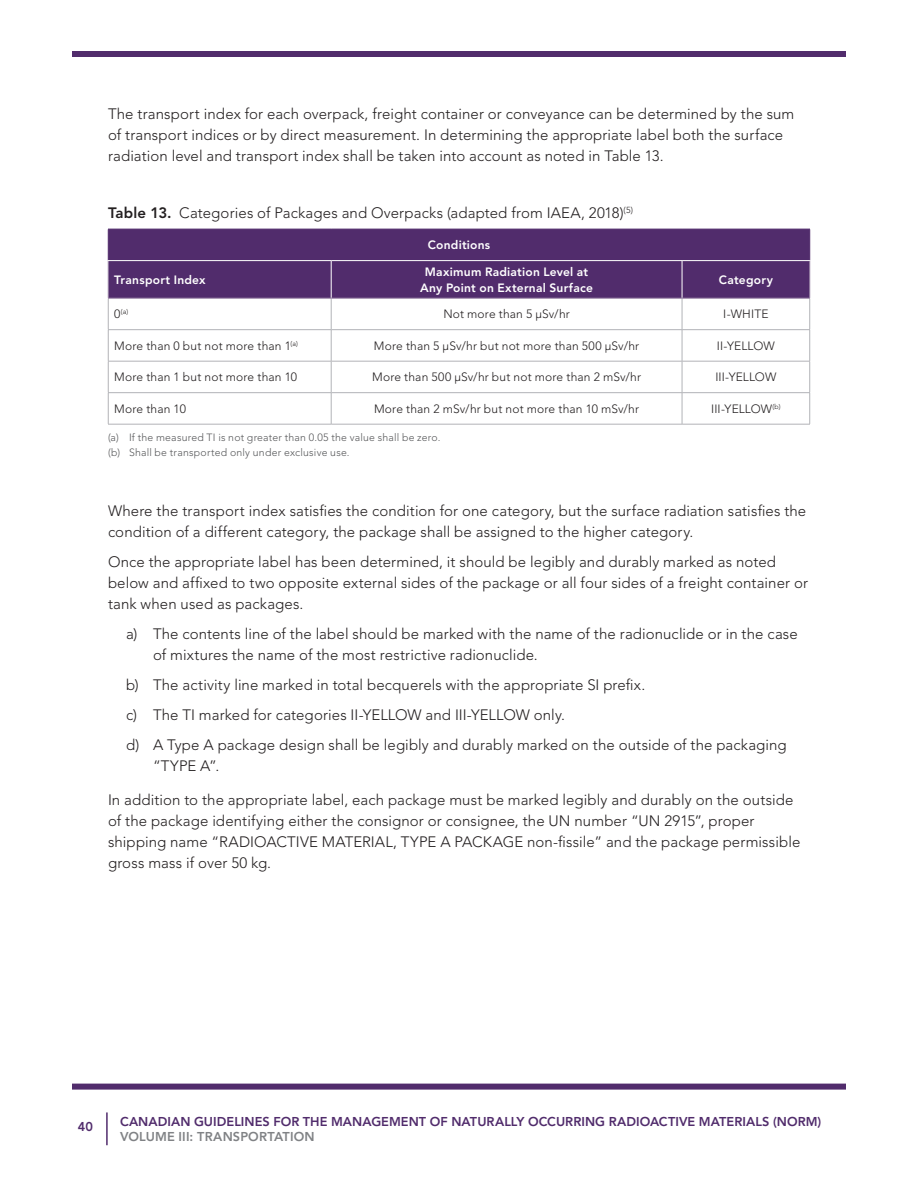
<style>
.page{position:relative;width:918px;height:1188px;background:#fff}
.page>*{position:absolute;margin:0;border:0;box-sizing:border-box;transform-origin:0 0}
.t1{font:300 15px/21px "Avenir LT Std";letter-spacing:.005em;color:#231f20}
.t2{font:800 12.75px "Avenir LT Std";letter-spacing:.005em;color:#512c6c}
.t3{font:800 12.75px "Avenir LT Std";letter-spacing:.015em;color:#808285}
.t4{font:300 12px "Avenir LT Std";letter-spacing:.015em;color:#231f20}
.t5{font:800 12px/16.5px "Avenir LT Std";letter-spacing:.02em;color:#fff;text-align:center}
.t6{font:300 10.5px/15px "Avenir LT Std";letter-spacing:.02em;color:#57585a}
.t7{font:300 7.05px "Avenir LT Std";color:#231f20}
.s1{font-weight:800}
.s2{font-size:12px}
</style>
<div class="page">
<div style="left:72px;top:51px;width:774px;height:6px;background:#512c6c"></div>
<div style="left:72px;top:1084px;width:774px;height:6px;background:#512c6c"></div>
<hr style="left:106px;top:1112px;width:2px;height:33px;background:#512c6c">
<div style="left:109px;top:230px;width:700px;height:68px;background:#512c6c"></div>
<hr style="left:331px;top:261px;width:1px;height:37px;background:#fff">
<hr style="left:682px;top:261px;width:1px;height:37px;background:#fff">
<hr style="left:108px;top:298px;width:1px;height:31px;background:#b2b3b7">
<hr style="left:331px;top:298px;width:1px;height:31px;background:#b2b3b7">
<hr style="left:682px;top:298px;width:1px;height:31px;background:#b2b3b7">
<hr style="left:809px;top:298px;width:1px;height:31px;background:#b2b3b7">
<hr style="left:108px;top:329px;width:223px;height:1px;background:#b2b3b7">
<hr style="left:108px;top:330px;width:1px;height:31px;background:#b2b3b7">
<hr style="left:331px;top:329px;width:351px;height:1px;background:#b2b3b7">
<hr style="left:331px;top:330px;width:1px;height:31px;background:#b2b3b7">
<hr style="left:682px;top:329px;width:128px;height:1px;background:#b2b3b7">
<hr style="left:682px;top:330px;width:1px;height:31px;background:#b2b3b7">
<hr style="left:809px;top:330px;width:1px;height:31px;background:#b2b3b7">
<hr style="left:108px;top:361px;width:223px;height:1px;background:#b2b3b7">
<hr style="left:108px;top:361px;width:1px;height:31px;background:#b2b3b7">
<hr style="left:331px;top:361px;width:351px;height:1px;background:#b2b3b7">
<hr style="left:331px;top:361px;width:1px;height:31px;background:#b2b3b7">
<hr style="left:682px;top:361px;width:128px;height:1px;background:#b2b3b7">
<hr style="left:682px;top:361px;width:1px;height:31px;background:#b2b3b7">
<hr style="left:809px;top:361px;width:1px;height:31px;background:#b2b3b7">
<hr style="left:108px;top:392px;width:223px;height:1px;background:#b2b3b7">
<hr style="left:108px;top:393px;width:1px;height:31px;background:#b2b3b7">
<hr style="left:331px;top:392px;width:351px;height:1px;background:#b2b3b7">
<hr style="left:331px;top:393px;width:1px;height:31px;background:#b2b3b7">
<hr style="left:682px;top:392px;width:128px;height:1px;background:#b2b3b7">
<hr style="left:682px;top:393px;width:1px;height:31px;background:#b2b3b7">
<hr style="left:809px;top:393px;width:1px;height:31px;background:#b2b3b7">
<hr style="left:108px;top:424px;width:223px;height:1px;background:#b2b3b7">
<hr style="left:331px;top:424px;width:351px;height:1px;background:#b2b3b7">
<hr style="left:682px;top:424px;width:128px;height:1px;background:#b2b3b7">
<hr style="left:108px;top:261px;width:1px;height:37px;background:#9680a3">
<hr style="left:108px;top:298px;width:223px;height:1px;background:#9680a3">
<hr style="left:331px;top:298px;width:351px;height:1px;background:#9680a3">
<hr style="left:682px;top:298px;width:128px;height:1px;background:#9680a3">
<hr style="left:108px;top:229px;width:223px;height:1px;background:#512c6c">
<hr style="left:108px;top:229px;width:1px;height:31px;background:#512c6c">
<hr style="left:331px;top:229px;width:351px;height:1px;background:#512c6c">
<hr style="left:682px;top:229px;width:128px;height:1px;background:#512c6c">
<hr style="left:809px;top:229px;width:1px;height:31px;background:#512c6c">
<hr style="left:108px;top:260px;width:223px;height:1px;background:#fff">
<hr style="left:331px;top:260px;width:351px;height:1px;background:#fff">
<hr style="left:682px;top:260px;width:128px;height:1px;background:#fff">
<hr style="left:809px;top:261px;width:1px;height:37px;background:#9680a3">
<p class="t1" style="left:108px;top:104px;width:688px">The transport index for each overpack, freight container or conveyance can be determined by the sum of transport indices or by direct measurement. In determining the appropriate label both the surface radiation level and transport index shall be taken into account as noted in Table 13.</p>
<p class="t1" style="left:108px;top:203px;width:527px"><span class="s1">Table 13.</span> Categories of Packages and Overpacks (adapted from IAEA, 2018)<sup>(5)</sup></p>
<p class="t5" style="left:428px;top:237px;width:64px">Conditions</p>
<p class="t5" style="left:114px;top:272px;width:93px">Transport Index</p>
<p class="t5" style="left:420px;top:263px;width:174px">Maximum Radiation Level at<br>Any Point on External Surface</p>
<p class="t5" style="left:719px;top:272px;width:56px">Category</p>
<p class="t7" style="left:114px;top:308px;width:16px"><span class="s2">0</span>(a)</p>
<p class="t4" style="left:443px;top:307px;width:128px">Not more than 5 µSv/hr</p>
<p class="t4" style="left:723px;top:307px;width:47px">I-WHITE</p>
<p class="t4" style="left:114px;top:339px;width:185px">More than 0 but not more than 1<sup>(a)</sup></p>
<p class="t4" style="left:374px;top:339px;width:267px">More than 5 µSv/hr but not more than 500 µSv/hr</p>
<p class="t4" style="left:717px;top:339px;width:59px">II-YELLOW</p>
<p class="t4" style="left:114px;top:370px;width:184px">More than 1 but not more than 10</p>
<p class="t4" style="left:372px;top:370px;width:270px">More than 500 µSv/hr but not more than 2 mSv/hr</p>
<p class="t4" style="left:715px;top:370px;width:63px">III-YELLOW</p>
<p class="t4" style="left:114px;top:402px;width:73px">More than 10</p>
<p class="t4" style="left:374px;top:402px;width:267px">More than 2 mSv/hr but not more than 10 mSv/hr</p>
<p class="t4" style="left:711px;top:402px;width:71px">III-YELLOW<sup>(b)</sup></p>
<p class="t6" style="left:108px;top:430px;width:334px">(a) If the measured TI is not greater than 0.05 the value shall be zero. (b) Shall be transported only under exclusive use.</p>
<p class="t1" style="left:108px;top:500px;width:700px">Where the transport index satisfies the condition for one category, but the surface radiation satisfies the condition of a different category, the package shall be assigned to the higher category.</p>
<p class="t1" style="left:108px;top:551px;width:702px">Once the appropriate label has been determined, it should be legibly and durably marked as noted below and affixed to two opposite external sides of the package or all four sides of a freight container or tank when used as packages.</p>
<p class="t1" style="left:153px;top:623px;width:646px;text-indent:-27px">a) The contents line of the label should be marked with the name of the radionuclide or in the case of mixtures the name of the most restrictive radionuclide.</p>
<p class="t1" style="left:126px;top:670px;width:662px;line-height:30px">b) The activity line marked in total becquerels with the appropriate SI prefix.<br>c) The TI marked for categories II-YELLOW and III-YELLOW only.<br>d) A Type A package design shall be legibly and durably marked on the outside of the packaging</p>
<p class="t1" style="left:153px;top:755px;width:68px">“TYPE A”.</p>
<p class="t1" style="left:108px;top:790px;width:694px">In addition to the appropriate label, each package must be marked legibly and durably on the outside of the package identifying either the consignor or consignee, the UN number “UN 2915”, proper shipping name “RADIOACTIVE MATERIAL, TYPE A PACKAGE non-fissile” and the package permissible gross mass if over 50 kg.</p>
<p class="t2" style="left:78px;top:1119px;width:17px">40</p>
<p class="t2" style="left:120px;top:1114px;width:703px">CANADIAN GUIDELINES FOR THE MANAGEMENT OF NATURALLY OCCURRING RADIOACTIVE MATERIALS (NORM)</p>
<p class="t3" style="left:120px;top:1129px;width:196px">VOLUME III: TRANSPORTATION</p>
</div>
